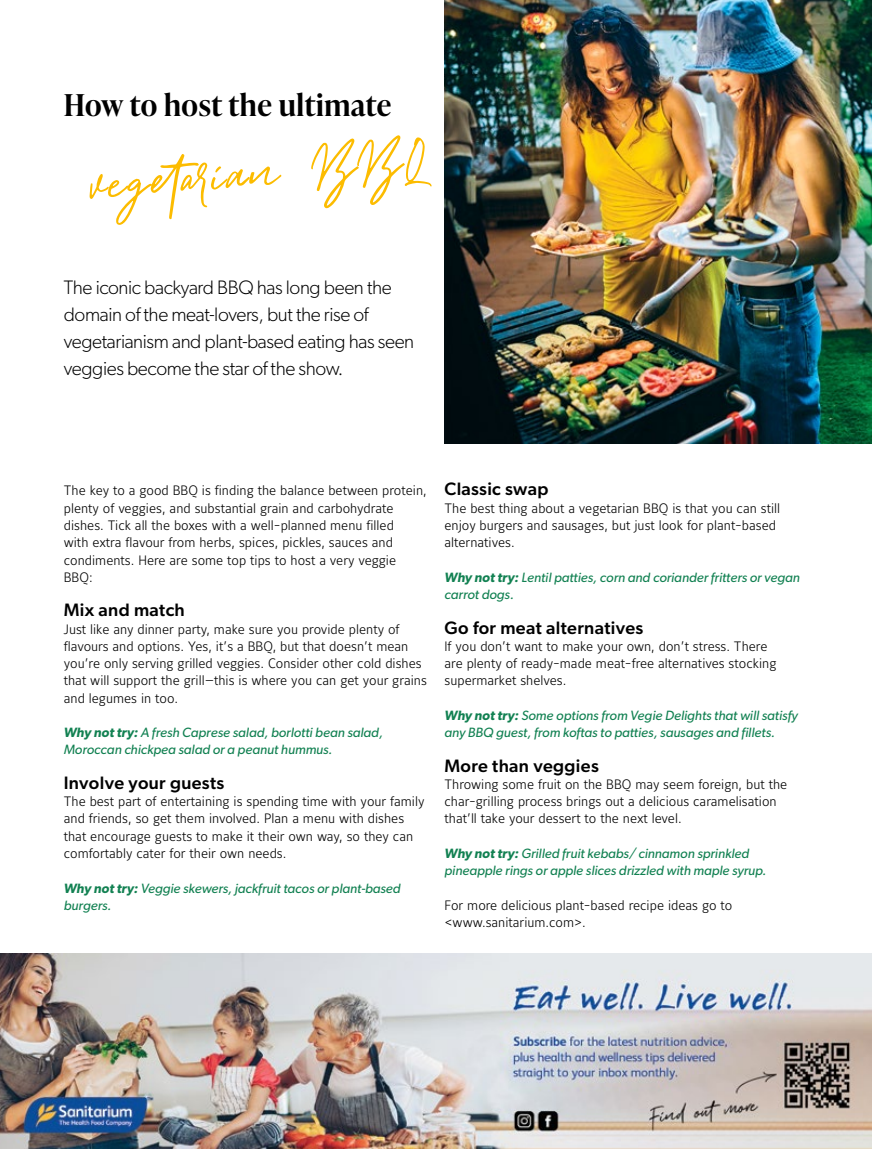
<style>
.page{position:relative;width:872px;height:1149px;background:#fff}
.page>*{position:absolute;margin:0;border:0;box-sizing:border-box;transform-origin:0 0}
.t1{font:87px "Aurelie Smith Script";color:#fcbc00}
.t2{font:600 30px "Ivy Presto Headline";letter-spacing:.02em;color:#000}
.t3{font:300 19.5px/27px "Gibson";letter-spacing:-.02em;color:#000}
.t4{font:500 18px "Gibson";letter-spacing:.02em;color:#000}
.t5{font:13.5px/17.2px "Maurea Light Tf";color:#000}
.t6{font:italic 13.5px/17.2px "Gibson";color:#128152}
.s1{font-weight:600}
</style>
<div class="page">
<img style="left:444px;top:0;width:428px;height:443px">
<img style="left:0;top:953px;width:872px;height:195px">
<h2 class="t2" style="left:64px;top:83px;width:329px">How to host the ultimate</h2>
<h1 class="t1" style="left:87px;top:137px;width:338px;rotate:-4deg">vegetarian BBQ</h1>
<h3 class="t3" style="left:64px;top:273px;width:352px">The iconic backyard BBQ has long been the domain of the meat-lovers, but the rise of vegetarianism and plant-based eating has seen veggies become the star of the show.</h3>
<p class="t5" style="left:64px;top:482px;width:364px">The key to a good BBQ is finding the balance between protein, plenty of veggies, and substantial grain and carbohydrate dishes. Tick all the boxes with a well-planned menu filled<br>with extra flavour from herbs, spices, pickles, sauces and condiments. Here are some top tips to host a very veggie BBQ:</p>
<h3 class="t4" style="left:64px;top:599px;width:123px">Mix and match</h3>
<p class="t5" style="left:64px;top:620px;width:364px">Just like any dinner party, make sure you provide plenty of flavours and options. Yes, it’s a BBQ, but that doesn’t mean you’re only serving grilled veggies. Consider other cold dishes that will support the grill—this is where you can get your grains and legumes in too.</p>
<p class="t6" style="left:64px;top:723px;width:321px"><span class="s1">Why not try:</span> A fresh Caprese salad, borlotti bean salad,<br>Moroccan chickpea salad or a peanut hummus.</p>
<h3 class="t4" style="left:64px;top:771px;width:162px">Involve your guests</h3>
<p class="t5" style="left:64px;top:793px;width:362px">The best part of entertaining is spending time with your family and friends, so get them involved. Plan a menu with dishes that encourage guests to make it their own way, so they can comfortably cater for their own needs.</p>
<p class="t6" style="left:64px;top:878px;width:338px"><span class="s1">Why not try:</span> Veggie skewers, jackfruit tacos or plant-based burgers.</p>
<h3 class="t4" style="left:444px;top:478px;width:105px">Classic swap</h3>
<p class="t5" style="left:444px;top:500px;width:337px">The best thing about a vegetarian BBQ is that you can still enjoy burgers and sausages, but just look for plant-based alternatives.</p>
<p class="t6" style="left:444px;top:568px;width:357px"><span class="s1">Why not try:</span> Lentil patties, corn and coriander fritters or vegan carrot dogs.</p>
<h3 class="t4" style="left:444px;top:616px;width:200px">Go for meat alternatives</h3>
<p class="t5" style="left:444px;top:638px;width:333px">If you don’t want to make your own, don’t stress. There are plenty of ready-made meat-free alternatives stocking supermarket shelves.</p>
<p class="t6" style="left:444px;top:706px;width:355px"><span class="s1">Why not try:</span> Some options from Vegie Delights that will satisfy any BBQ guest, from koftas to patties, sausages and fillets.</p>
<h3 class="t4" style="left:444px;top:754px;width:156px">More than veggies</h3>
<p class="t5" style="left:444px;top:776px;width:344px">Throwing some fruit on the BBQ may seem foreign, but the char-grilling process brings out a delicious caramelisation that’ll take your dessert to the next level.</p>
<p class="t6" style="left:444px;top:844px;width:323px"><span class="s1">Why not try:</span> Grilled fruit kebabs/ cinnamon sprinkled pineapple rings or apple slices drizzled with maple syrup.</p>
<p class="t5" style="left:444px;top:896px;width:289px">For more delicious plant-based recipe ideas go to &lt;www.sanitarium.com&gt;.</p>
</div>
